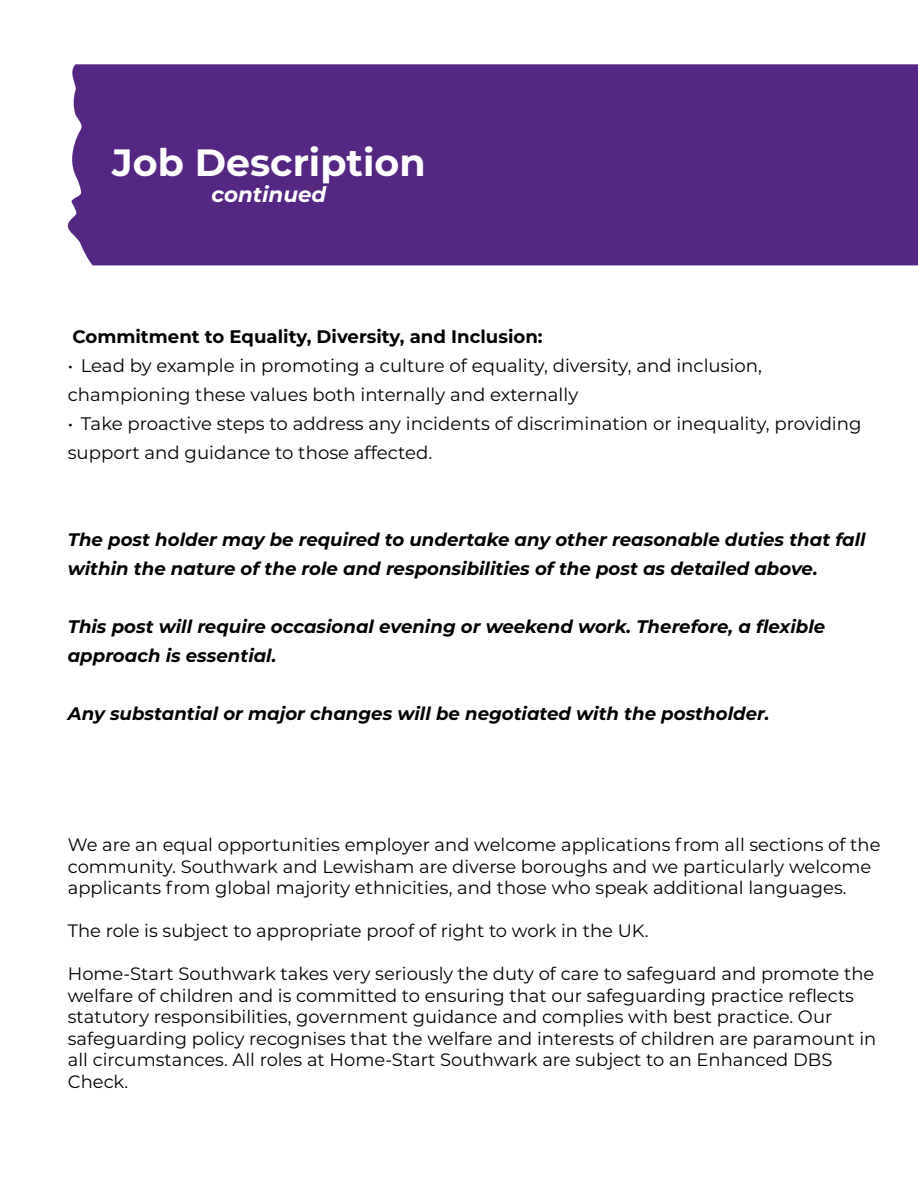
<style>
.page{position:relative;width:918px;height:1188px;background:#fff}
.page>*{position:absolute;margin:0;border:0;box-sizing:border-box;transform-origin:0 0}
.t1{font:700 37.95px "Montserrat";color:#fff}
.t2{font:italic 700 21.45px "Montserrat";color:#fff}
.t3{font:italic 700 18.15px/29px "Montserrat";color:#000}
.t4{font:18.15px/29px "Montserrat";color:#000}
.t5{font:700 18.15px "Montserrat";color:#000}
.t6{font:17.85px/21.5px "Montserrat";color:#000}
</style>
<div class="page">
<div style="left:67px;top:64px;width:851px;height:201px;background:#552682"></div>
<h1 class="t1" style="left:112px;top:135px;width:315px">Job Description</h1>
<p class="t2" style="left:212px;top:179px;width:116px">continued</p>
<p class="t5" style="left:73px;top:324px;width:472px">Commitment to Equality, Diversity, and Inclusion:</p>
<p class="t4" style="left:68px;top:351px;width:696px">• Lead by example in promoting a culture of equality, diversity, and inclusion, championing these values both internally and externally</p>
<p class="t4" style="left:68px;top:409px;width:795px">• Take proactive steps to address any incidents of discrimination or inequality, providing support and guidance to those affected.</p>
<p class="t3" style="left:68px;top:525px;width:799px">The post holder may be required to undertake any other reasonable duties that fall within the nature of the role and responsibilities of the post as detailed above.</p>
<p class="t3" style="left:68px;top:612px;width:759px">This post will require occasional evening or weekend work. Therefore, a flexible approach is essential.</p>
<p class="t3" style="left:68px;top:699px;width:703px">Any substantial or major changes will be negotiated with the postholder.</p>
<p class="t6" style="left:68px;top:833px;width:814px">We are an equal opportunities employer and welcome applications from all sections of the community. Southwark and Lewisham are diverse boroughs and we particularly welcome applicants from global majority ethnicities, and those who speak additional languages.</p>
<p class="t6" style="left:68px;top:919px;width:582px">The role is subject to appropriate proof of right to work in the UK.</p>
<p class="t6" style="left:68px;top:962px;width:810px">Home-Start Southwark takes very seriously the duty of care to safeguard and promote the welfare of children and is committed to ensuring that our safeguarding practice reflects statutory responsibilities, government guidance and complies with best practice. Our safeguarding policy recognises that the welfare and interests of children are paramount in all circumstances. All roles at Home-Start Southwark are subject to an Enhanced DBS Check.</p>
</div>
